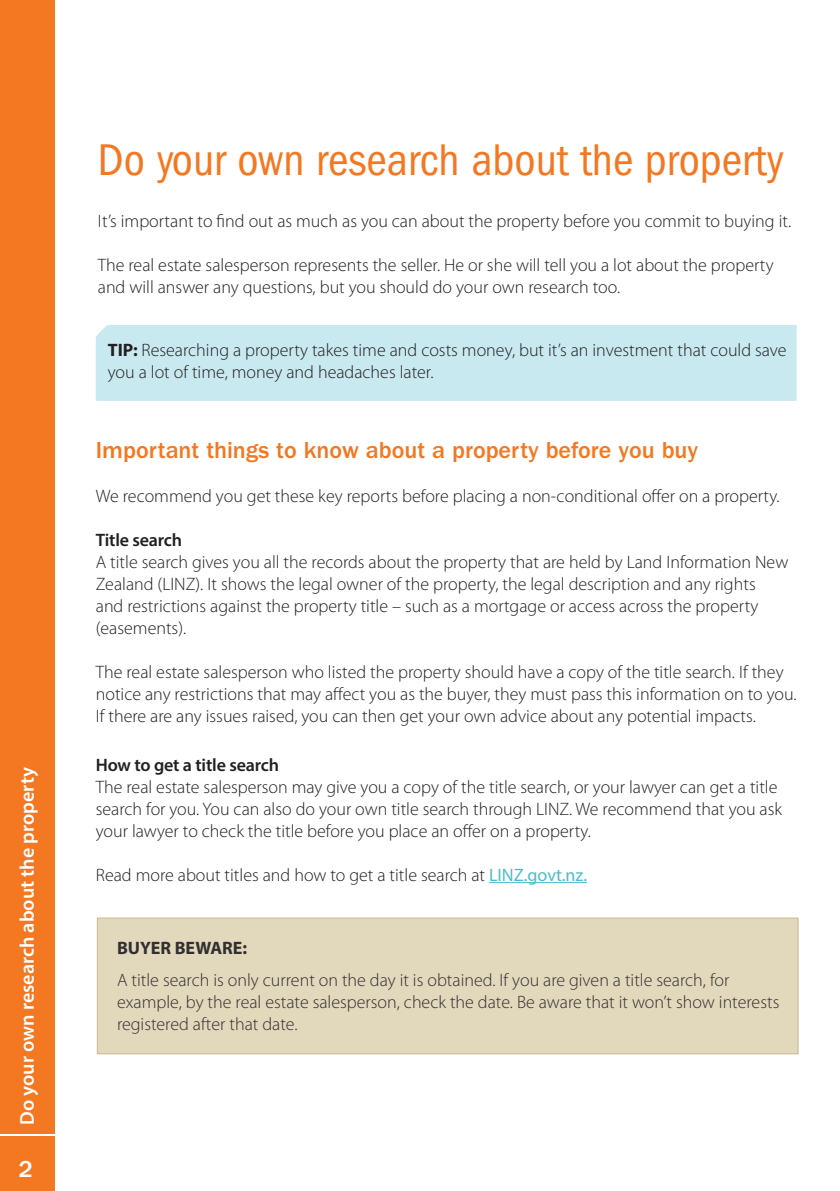
<style>
.page{position:relative;width:840px;height:1191px;background:#fff}
.page>*{position:absolute;margin:0;border:0;box-sizing:border-box;transform-origin:0 0}
.Heading_1{font:condensed 46px "ITC Franklin Gothic Std";color:#f47721}
.Sub_head_01{font:500 24px "ITC Franklin Gothic Std";color:#f47721}
.t1{font:500 24px "ITC Franklin Gothic Std";color:#fff}
.t2{font:600 20px "Myriad Pro";color:#fff}
.Body_text{font:300 18px/22px "Myriad Pro";color:#231f20}
.Body_Bullets{font:300 18px/22px "Myriad Pro";color:#312f30}
.Tips{font:300 18px/22px "Myriad Pro";color:#231f20}
.Sub_Head_2{font:600 18px "Myriad Pro";letter-spacing:-.01em;color:#231f20}
.Sub_Head_2-2{font:700 18px "Myriad Pro";color:#312f30}
.s1{font-weight:700}
.s2{font-weight:400;color:#4dbcc8}
</style>
<div class="page">
<div style="left:0;top:1135px;width:55px;height:56px;background:#f47721"></div>
<div style="left:0;top:0;width:55px;height:1133px;background:#f47721"></div>
<div style="left:97px;top:917px;width:701px;height:137px;background:#e2d8bc;border:1px solid #cbb988"></div>
<div style="left:96px;top:325px;width:700px;height:76px;background:#c8e9f0"></div>
<hr style="left:489px;top:882px;width:97px;height:1px;background:#4dbcc8">
<p class="t2" style="left:14px;top:1124px;width:359px;rotate:-90deg">Do your own research about the property</p>
<h2 class="t1" style="left:19px;top:1155px;width:16px">2</h2>
<p class="Heading_1" style="left:98px;top:134px;width:687px">Do your own research about the property</p>
<p class="Body_text" style="left:98px;top:210px;width:694px">It’s important to find out as much as you can about the property before you commit to buying it.</p>
<p class="Body_text" style="left:98px;top:254px;width:677px">The real estate salesperson represents the seller. He or she will tell you a lot about the property and will answer any questions, but you should do your own research too.</p>
<p class="Tips" style="left:108px;top:340px;width:680px"><span class="s1">TIP:</span> Researching a property takes time and costs money, but it’s an investment that could save you a lot of time, money and headaches later.</p>
<p class="Sub_head_01" style="left:96px;top:437px;width:603px">Important things to know about a property before you buy</p>
<p class="Body_text" style="left:96px;top:485px;width:685px">We recommend you get these key reports before placing a non-conditional offer on a property.</p>
<p class="Sub_Head_2" style="left:96px;top:528px;width:88px">Title search</p>
<p class="Body_text" style="left:96px;top:551px;width:693px">A title search gives you all the records about the property that are held by Land Information New Zealand (LINZ). It shows the legal owner of the property, the legal description and any rights<br>and restrictions against the property title – such as a mortgage or access across the property (easements).</p>
<p class="Body_text" style="left:96px;top:661px;width:702px">The real estate salesperson who listed the property should have a copy of the title search. If they notice any restrictions that may affect you as the buyer, they must pass this information on to you.<br>If there are any issues raised, you can then get your own advice about any potential impacts.</p>
<p class="Sub_Head_2" style="left:96px;top:753px;width:185px">How to get a title search</p>
<p class="Body_text" style="left:96px;top:776px;width:687px">The real estate salesperson may give you a copy of the title search, or your lawyer can get a title search for you. You can also do your own title search through LINZ. We recommend that you ask your lawyer to check the title before you place an offer on a property.</p>
<p class="Body_text" style="left:96px;top:864px;width:492px">Read more about titles and how to get a title search at <span class="s2">LINZ.govt.nz.</span></p>
<p class="Sub_Head_2-2" style="left:117px;top:936px;width:131px">BUYER BEWARE:</p>
<p class="Body_Bullets" style="left:117px;top:969px;width:663px">A title search is only current on the day it is obtained. If you are given a title search, for example, by the real estate salesperson, check the date. Be aware that it won’t show interests registered after that date.</p>
</div>
